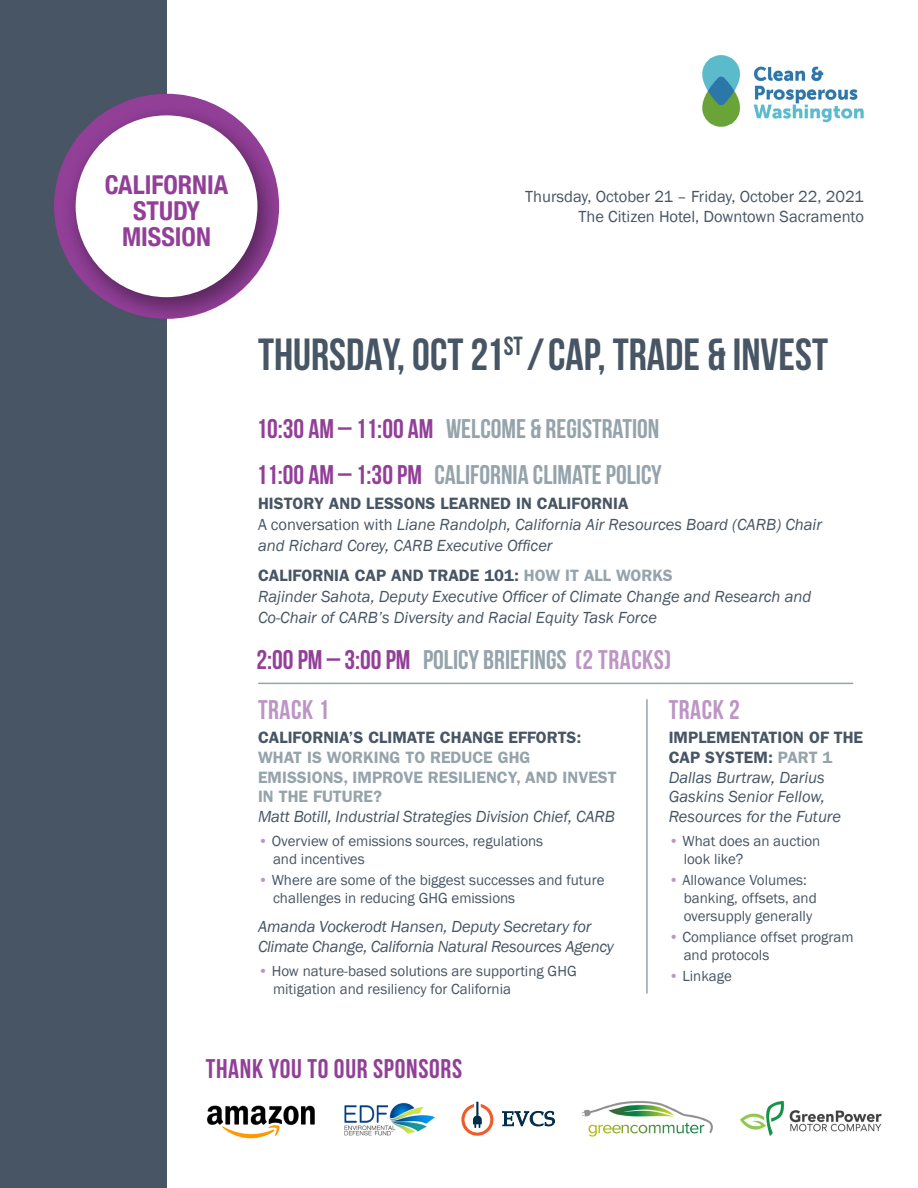
<style>
.page{position:relative;width:918px;height:1188px;background:#fff}
.page>*{position:absolute;margin:0;border:0;box-sizing:border-box;transform-origin:0 0}
.t1{font:700 45px "Bebas Neue";color:#475564}
.t2{font:700 27px "Bebas Neue";color:#95a3ab}
.t3{font:700 27px "Bebas Neue";letter-spacing:.025em;color:#923f98}
.t4{font:700 27px "Bebas Neue";letter-spacing:.02em;color:#bc95c4}
.t5{font:700 condensed 25.95px/26px "Helvetica Neue LT";color:#923f98;text-align:center}
.t6{font:italic 16.5px/21px "Franklin Gothic";color:#475564}
.t7{font:italic 16.5px/19.8px "Franklin Gothic";letter-spacing:-.02em;color:#475564}
.t8{font:16.5px/19.8px "Franklin Gothic";color:#475564;text-align:right}
.t9{font:600 16.5px/19.8px "Franklin Gothic";color:#95a3ab}
.t10{font:600 16.5px "Franklin Gothic";color:#475564}
.t11{font:15px/18px "Franklin Gothic";color:#475564}
.s1{color:#923f98}
.s2{font-weight:600;font-style:normal}
.s3{font-style:normal}
.s4{font-weight:600;font-style:normal;color:#95a3ab}
.s5{color:#bc95c4}
</style>
<div class="page">
<div style="left:0;top:0;width:167px;height:1188px;background:#475564"></div>
<img style="left:702px;top:55px;width:162px;height:72px">
<div style="left:60px;top:103px;width:221px;height:222px;background:#000;opacity:.4"></div>
<div style="left:76px;top:115px;width:181px;height:182px;background:#fff;border-radius:50%"></div>
<hr style="left:646px;top:700px;width:2px;height:293px;background:#95a3ab">
<hr style="left:259px;top:683px;width:594px;height:1px;background:#95a3ab">
<img style="left:740px;top:1102px;width:142px;height:34px">
<svg style="left:461px;top:1102px;width:32px;height:34px"></svg>
<svg style="left:502px;top:1111px;width:53px;height:15px"></svg>
<img style="left:344px;top:1102px;width:91px;height:34px">
<img style="left:207px;top:1105px;width:108px;height:34px">
<img style="left:582px;top:1101px;width:131px;height:36px">
<h3 class="t5" style="left:105px;top:172px;width:125px">CALIFORNIA<br>STUDY<br>MISSION</h3>
<p class="t8" style="left:525px;top:187px;width:340px">Thursday, October 21 – Friday, October 22, 2021<br>The Citizen Hotel, Downtown Sacramento</p>
<h1 class="t1" style="left:258px;top:330px;width:572px">THURSDAY, OCT 21<sup>ST</sup> /CAP, TRADE &amp; INVEST</h1>
<h2 class="t2" style="left:256px;top:414px;width:404px"><span class="s1">10:30 AM – 11:00 AM</span> WELCOME &amp; REGISTRATION</h2>
<h2 class="t2" style="left:257px;top:460px;width:407px"><span class="s1">11:00 AM – 1:30 PM</span> CALIFORNIA CLIMATE POLICY</h2>
<p class="t6" style="left:258px;top:493px;width:566px"><span class="s2">HISTORY AND LESSONS LEARNED IN CALIFORNIA<br></span><span class="s3">A conversation with</span> Liane Randolph, California Air Resources Board (CARB) Chair and Richard Corey, CARB Executive Officer</p>
<p class="t6" style="left:258px;top:565px;width:555px"><span class="s2">CALIFORNIA CAP AND TRADE 101:</span> <span class="s4">HOW IT ALL WORKS<br></span>Rajinder Sahota, Deputy Executive Officer of Climate Change and Research and<br>Co-Chair of CARB’s Diversity and Racial Equity Task Force</p>
<h2 class="t2" style="left:256px;top:645px;width:416px"><span class="s1">2:00 PM – 3:00 PM</span> POLICY BRIEFINGS <span class="s5">(2 TRACKS)</span></h2>
<h2 class="t4" style="left:258px;top:695px;width:73px">TRACK 1</h2>
<h2 class="t4" style="left:669px;top:695px;width:73px">TRACK 2</h2>
<p class="t10" style="left:258px;top:728px;width:325px">CALIFORNIA’S CLIMATE CHANGE EFFORTS:</p>
<p class="t9" style="left:258px;top:747px;width:360px">WHAT IS WORKING TO REDUCE GHG<br>EMISSIONS, IMPROVE RESILIENCY, AND INVEST<br>IN THE FUTURE?</p>
<p class="t6" style="left:258px;top:807px;width:358px">Matt Botill, Industrial Strategies Division Chief, CARB</p>
<p class="t11" style="left:273px;top:833px;width:272px;text-indent:-15px"><span class="s5">•</span> Overview of emissions sources, regulations and incentives</p>
<p class="t11" style="left:273px;top:872px;width:333px;text-indent:-15px"><span class="s5">•</span> Where are some of the biggest successes and future challenges in reducing GHG emissions</p>
<p class="t7" style="left:258px;top:917px;width:357px">Amanda Vockerodt Hansen, Deputy Secretary for<br>Climate Change, California Natural Resources Agency</p>
<p class="t11" style="left:273px;top:962px;width:305px;text-indent:-15px"><span class="s5">•</span> How nature-based solutions are supporting GHG mitigation and resiliency for California</p>
<p class="t6" style="left:669px;top:728px;width:196px;line-height:19.8px"><span class="s2">IMPLEMENTATION OF THE<br>CAP SYSTEM:</span> <span class="s4">PART 1<br></span>Dallas Burtraw, Darius<br>Gaskins Senior Fellow,<br>Resources for the Future</p>
<p class="t11" style="left:684px;top:833px;width:138px;text-indent:-15px"><span class="s5">•</span> What does an auction look like?</p>
<p class="t11" style="left:684px;top:872px;width:135px;text-indent:-15px"><span class="s5">•</span> Allowance Volumes: banking, offsets, and oversupply generally</p>
<p class="t11" style="left:684px;top:929px;width:171px;text-indent:-15px"><span class="s5">•</span> Compliance offset program and protocols</p>
<p class="t11" style="left:669px;top:968px;width:65px"><span class="s5">•</span> Linkage</p>
<h2 class="t3" style="left:206px;top:1054px;width:258px">THANK YOU TO OUR SPONSORS</h2>
</div>
